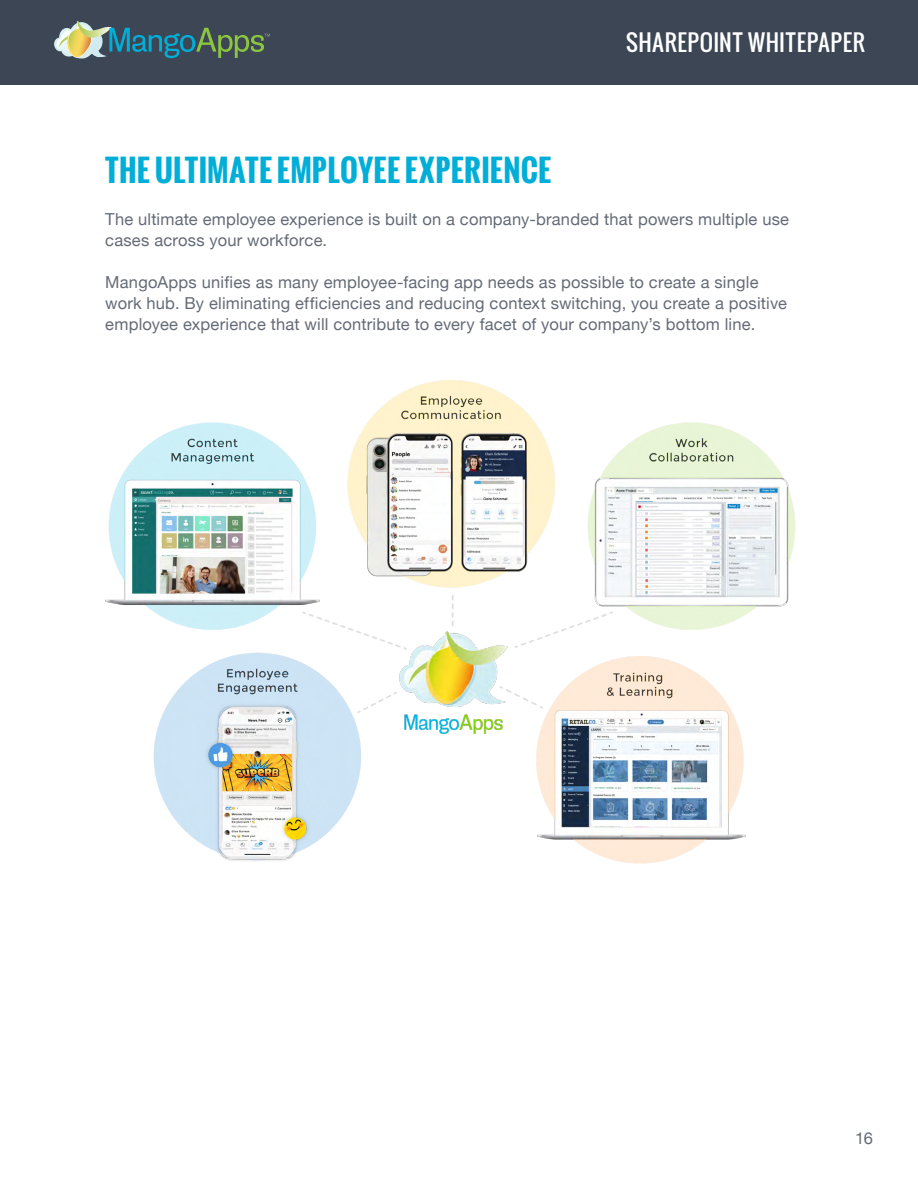
<style>
.page{position:relative;width:918px;height:1188px;background:#fff}
.page>*{position:absolute;margin:0;border:0;box-sizing:border-box;transform-origin:0 0}
.t1{font:700 30px "Oswald";letter-spacing:.01em;color:#00aed7}
.t2{font:22.5px "Oswald";letter-spacing:.01em;color:#fff}
.t3{font:16.5px/21px "Helvetica Neue";letter-spacing:.01em;color:#646b76}
</style>
<div class="page">
<div style="left:0;top:0;width:918px;height:84px;background:#3d4654"></div>
<svg style="left:54px;top:21px;width:216px;height:38px"></svg>
<img style="left:105px;top:380px;width:691px;height:484px">
<h2 class="t2" style="left:626px;top:25px;width:241px">SHAREPOINT WHITEPAPER</h2>
<h1 class="t1" style="left:105px;top:147px;width:447px">THE ULTIMATE EMPLOYEE EXPERIENCE</h1>
<p class="t3" style="left:105px;top:209px;width:685px">The ultimate employee experience is built on a company-branded that powers multiple use cases across your workforce.</p>
<p class="t3" style="left:105px;top:272px;width:683px">MangoApps unifies as many employee-facing app needs as possible to create a single work hub. By eliminating efficiencies and reducing context switching, you create a positive employee experience that will contribute to every facet of your company’s bottom line.</p>
<p class="t3" style="left:855px;top:1129px;width:19px">16</p>
</div>
